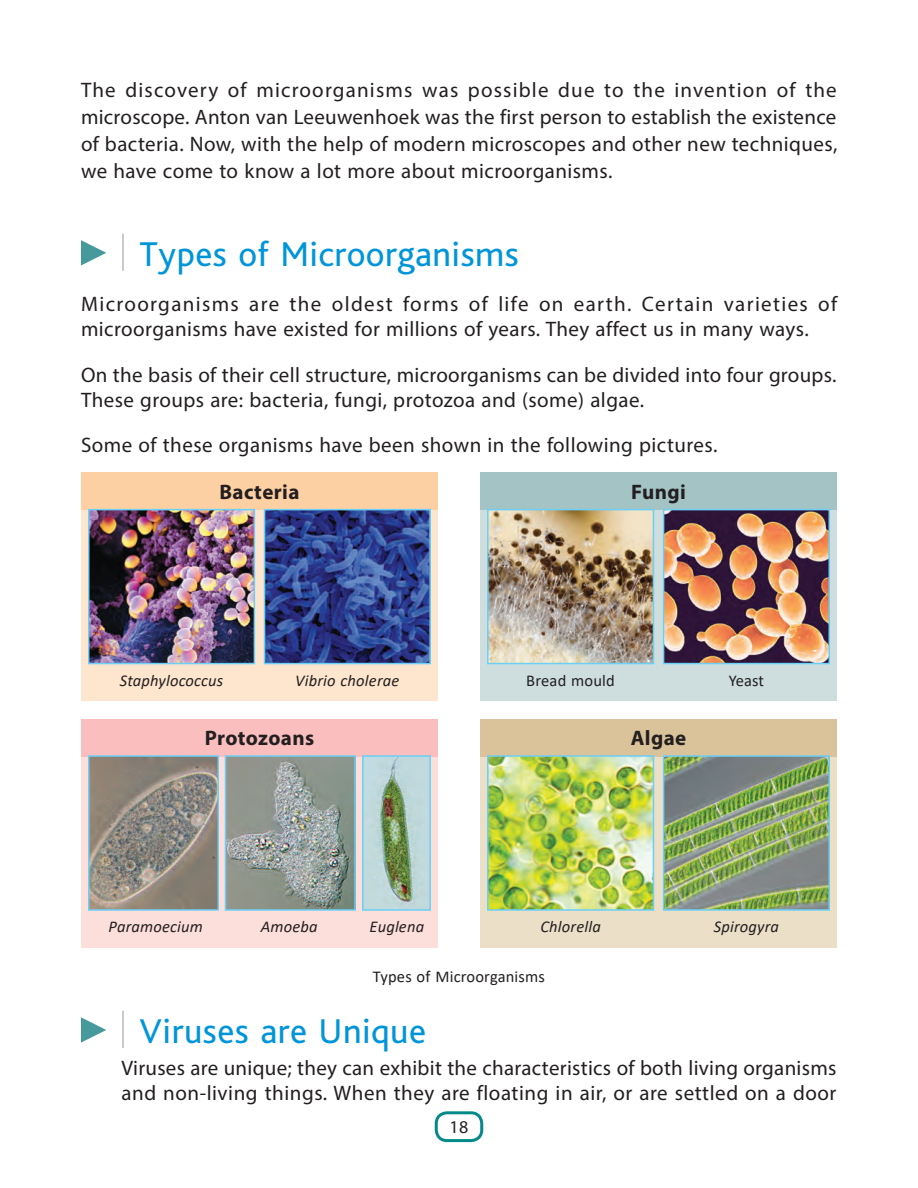
<style>
.page{position:relative;width:918px;height:1188px;background:#fff}
.page>*{position:absolute;margin:0;border:0;box-sizing:border-box;transform-origin:0 0}
.t1{font:36px "Bliss";letter-spacing:.01em;color:#0095d9}
.t2{font:21px/27px "Myriad Pro";letter-spacing:.02em;color:#231f20}
.t3{font:700 21px "Myriad Pro";letter-spacing:.02em;color:#231f20}
.t4{font:18px "Myriad Pro";color:#231f20}
.t5{font:italic 16.5px "Calibri";letter-spacing:.01em;color:#231f20}
.t6{font:16.5px "Calibri";letter-spacing:.01em;color:#231f20}
</style>
<div class="page">
<div style="left:435px;top:1111px;width:48px;height:31px;border:3px solid #048989;border-radius:11px"></div>
<svg style="left:81px;top:240px;width:25px;height:26px"></svg>
<hr style="left:123px;top:234px;width:1px;height:37px;background:#939598">
<svg style="left:81px;top:1017px;width:25px;height:26px"></svg>
<hr style="left:123px;top:1011px;width:1px;height:37px;background:#939598">
<div style="left:81px;top:509px;width:357px;height:192px;background:#fee6ce"></div>
<div style="left:81px;top:755px;width:357px;height:192px;background:#fcdedb"></div>
<div style="left:480px;top:509px;width:357px;height:192px;background:#cededf"></div>
<div style="left:480px;top:755px;width:357px;height:192px;background:#ebdfc8"></div>
<div style="left:81px;top:473px;width:357px;height:37px;background:#fdd0a4"></div>
<div style="left:81px;top:719px;width:357px;height:37px;background:#f9bebd"></div>
<div style="left:480px;top:473px;width:357px;height:37px;background:#a3c3c5"></div>
<div style="left:480px;top:719px;width:357px;height:37px;background:#dac39a"></div>
<img style="left:91px;top:512px;width:161px;height:149px">
<div style="left:88px;top:509px;width:167px;height:155px;border:2px solid #6bcff6"></div>
<img style="left:490px;top:512px;width:161px;height:149px">
<div style="left:487px;top:509px;width:167px;height:155px;border:2px solid #6bcff6"></div>
<img style="left:490px;top:758px;width:161px;height:150px">
<div style="left:487px;top:755px;width:167px;height:156px;border:2px solid #6bcff6"></div>
<img style="left:267px;top:512px;width:161px;height:149px">
<div style="left:264px;top:509px;width:167px;height:155px;border:2px solid #6bcff6"></div>
<img style="left:91px;top:758px;width:125px;height:150px">
<div style="left:88px;top:755px;width:131px;height:156px;border:2px solid #6bcff6"></div>
<img style="left:228px;top:758px;width:125px;height:150px">
<div style="left:225px;top:755px;width:131px;height:156px;border:2px solid #6bcff6"></div>
<img style="left:365px;top:758px;width:63px;height:150px">
<div style="left:362px;top:755px;width:69px;height:156px;border:2px solid #6bcff6"></div>
<img style="left:666px;top:512px;width:161px;height:149px">
<div style="left:663px;top:509px;width:167px;height:155px;border:2px solid #6bcff6"></div>
<img style="left:666px;top:758px;width:161px;height:150px">
<div style="left:663px;top:755px;width:167px;height:156px;border:2px solid #6bcff6"></div>
<p class="t2" style="left:81px;top:76px;width:758px;text-align:justify">The discovery of microorganisms was possible due to the invention of the microscope. Anton van Leeuwenhoek was the first person to establish the existence of bacteria. Now, with the help of modern microscopes and other new techniques, we have come to know a lot more about microorganisms.</p>
<h1 class="t1" style="left:140px;top:235px;width:381px">Types of Microorganisms</h1>
<p class="t2" style="left:81px;top:291px;width:758px;line-height:25.2px">Microorganisms are the oldest forms of life on earth. Certain varieties of microorganisms have existed for millions of years. They affect us in many ways.</p>
<p class="t2" style="left:81px;top:362px;width:757px;line-height:25.2px">On the basis of their cell structure, microorganisms can be divided into four groups.<br>These groups are: bacteria, fungi, protozoa and (some) algae.</p>
<p class="t2" style="left:81px;top:431px;width:638px">Some of these organisms have been shown in the following pictures.</p>
<p class="t3" style="left:219px;top:478px;width:82px">Bacteria</p>
<p class="t3" style="left:631px;top:478px;width:56px">Fungi</p>
<p class="t5" style="left:120px;top:669px;width:105px">Staphylococcus</p>
<p class="t5" style="left:295px;top:669px;width:106px">Vibrio cholerae</p>
<p class="t6" style="left:526px;top:669px;width:90px">Bread mould</p>
<p class="t6" style="left:729px;top:669px;width:37px">Yeast</p>
<p class="t3" style="left:205px;top:724px;width:111px">Protozoans</p>
<p class="t3" style="left:631px;top:724px;width:57px">Algae</p>
<p class="t5" style="left:109px;top:915px;width:96px">Paramoecium</p>
<p class="t5" style="left:261px;top:915px;width:58px">Amoeba</p>
<p class="t5" style="left:370px;top:915px;width:56px">Euglena</p>
<p class="t5" style="left:540px;top:915px;width:62px">Chlorella</p>
<p class="t5" style="left:714px;top:915px;width:67px">Spirogyra</p>
<p class="t6" style="left:373px;top:965px;width:174px">Types of Microorganisms</p>
<h1 class="t1" style="left:140px;top:1012px;width:288px">Viruses are Unique</h1>
<p class="t2" style="left:122px;top:1055px;width:717px;line-height:25.2px">Viruses are unique; they can exhibit the characteristics of both living organisms and non-living things. When they are floating in air, or are settled on a door</p>
<p class="t4" style="left:450px;top:1116px;width:20px">18</p>
</div>
